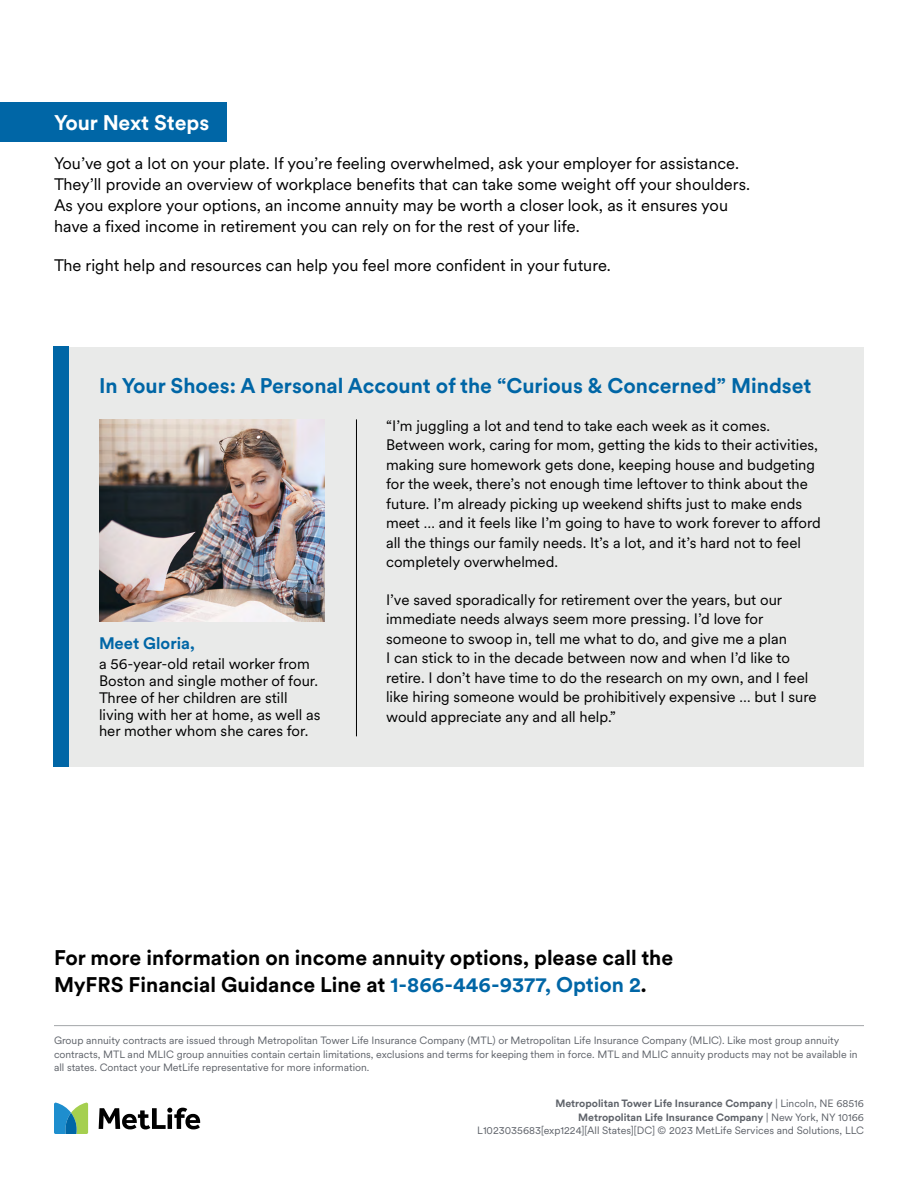
<style>
.page{position:relative;width:918px;height:1188px;background:#fff}
.page>*{position:absolute;margin:0;border:0;box-sizing:border-box;transform-origin:0 0}
.t1{font:700 21px/27px "Met Life Circular";color:#000}
.t2{font:700 21px "Met Life Circular";color:#0066a6}
.t3{font:700 21px "Met Life Circular";letter-spacing:-.005em;color:#fff}
.t4{font:16.5px/21px "Met Life Circular";color:#000}
.t5{font:700 16.5px "Met Life Circular";color:#0066a6}
.t6{font:15px/19.5px "Met Life Circular";color:#000}
.t7{font:10.5px/13.5px "Met Life Circular";color:#5f636a}
.s1{color:#0066a6}
.s2{font-weight:700}
</style>
<div class="page">
<div style="left:0;top:102px;width:227px;height:40px;background:#0066a6"></div>
<div style="left:69px;top:347px;width:795px;height:419px;background:#e9eae9"></div>
<div style="left:53px;top:346px;width:16px;height:420px;background:#0066a6"></div>
<hr style="left:54px;top:1025px;width:810px;height:1px;background:#a3a7a9">
<svg style="left:99px;top:1108px;width:101px;height:21px"></svg>
<svg style="left:54px;top:1103px;width:34px;height:31px"></svg>
<hr style="left:356px;top:419px;width:1px;height:317px;background:#000">
<img style="left:99px;top:419px;width:226px;height:203px">
<h1 class="t3" style="left:54px;top:108px;width:157px">Your Next Steps</h1>
<p class="t4" style="left:54px;top:152px;width:698px">You’ve got a lot on your plate. If you’re feeling overwhelmed, ask your employer for assistance.<br>They’ll provide an overview of workplace benefits that can take some weight off your shoulders.<br>As you explore your options, an income annuity may be worth a closer look, as it ensures you have a fixed income in retirement you can rely on for the rest of your life.</p>
<p class="t4" style="left:54px;top:254px;width:558px">The right help and resources can help you feel more confident in your future.</p>
<h1 class="t2" style="left:99px;top:371px;width:714px">In Your Shoes: A Personal Account of the “Curious &amp; Concerned” Mindset</h1>
<p class="t5" style="left:99px;top:632px;width:97px">Meet Gloria,</p>
<p class="t6" style="left:99px;top:655px;width:223px;line-height:16.8px">a 56-year-old retail worker from<br>Boston and single mother of four.<br>Three of her children are still living with her at home, as well as her mother whom she cares for.</p>
<p class="t6" style="left:386px;top:415px;width:436px">“I’m juggling a lot and tend to take each week as it comes.<br>Between work, caring for mom, getting the kids to their activities, making sure homework gets done, keeping house and budgeting for the week, there’s not enough time leftover to think about the future. I’m already picking up weekend shifts just to make ends meet … and it feels like I’m going to have to work forever to afford all the things our family needs. It’s a lot, and it’s hard not to feel completely overwhelmed.</p>
<p class="t6" style="left:386px;top:589px;width:432px">I’ve saved sporadically for retirement over the years, but our immediate needs always seem more pressing. I’d love for someone to swoop in, tell me what to do, and give me a plan<br>I can stick to in the decade between now and when I’d like to retire. I don’t have time to do the research on my own, and I feel like hiring someone would be prohibitively expensive … but I sure would appreciate any and all help.”</p>
<h1 class="t1" style="left:54px;top:943px;width:621px">For more information on income annuity options, please call the<br>MyFRS Financial Guidance Line at <span class="s1">1-866-446-9377, Option 2</span>.</h1>
<p class="t7" style="left:54px;top:1033px;width:805px">Group annuity contracts are issued through Metropolitan Tower Life Insurance Company (MTL) or Metropolitan Life Insurance Company (MLIC). Like most group annuity contracts, MTL and MLIC group annuities contain certain limitations, exclusions and terms for keeping them in force. MTL and MLIC annuity products may not be available in all states. Contact your MetLife representative for more information.</p>
<p class="t7" style="left:477px;top:1096px;width:388px;text-align:right"><span class="s2">Metropolitan Tower Life Insurance Company</span> | Lincoln, NE 68516<br><span class="s2">Metropolitan Life Insurance Company</span> | New York, NY 10166<br>L1023035683[exp1224][All States][DC] © 2023 MetLife Services and Solutions, LLC</p>
</div>
